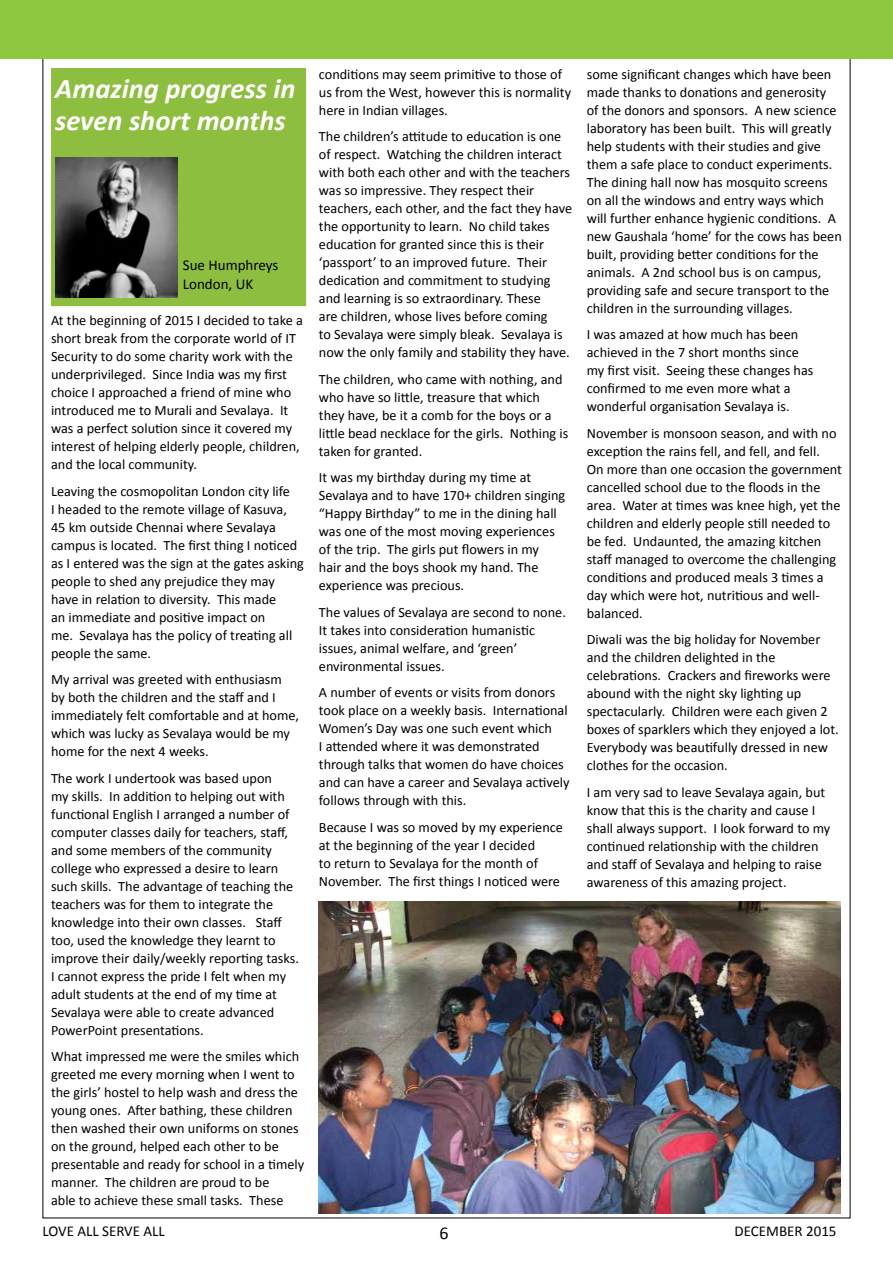
<style>
.page{position:relative;width:893px;height:1263px;background:#fff}
.page>*{position:absolute;margin:0;border:0;box-sizing:border-box;transform-origin:0 0}
.t1{font:italic 700 28.5px/31.5px "Calibri";color:#fff}
.t2{font:18px "Calibri";color:#000}
.t3{font:15px/19px "Calibri";color:#000}
.t4{font:14.25px/18px "Calibri";color:#000}
</style>
<div class="page">
<div style="left:0;top:0;width:893px;height:58px;background:#8dc63f"></div>
<img style="left:319px;top:901px;width:522px;height:312px">
<div style="left:51px;top:68px;width:255px;height:238px;background:#8ebe3f"></div>
<img style="left:55px;top:157px;width:123px;height:141px">
<h1 class="t1" style="left:55px;top:73px;width:242px">Amazing progress in seven short months</h1>
<p class="t3" style="left:183px;top:256px;width:97px">Sue Humphreys<br>London, UK</p>
<p class="t4" style="left:51px;top:312px;width:253px">At the beginning of 2015 I decided to take a short break from the corporate world of IT Security to do some charity work with the underprivileged. Since India was my first choice I approached a friend of mine who introduced me to Murali and Sevalaya. It was a perfect solution since it covered my interest of helping elderly people, children, and the local community.</p>
<p class="t4" style="left:51px;top:482px;width:254px">Leaving the cosmopolitan London city life<br>I headed to the remote village of Kasuva, 45 km outside Chennai where Sevalaya campus is located. The first thing I noticed as I entered was the sign at the gates asking people to shed any prejudice they may have in relation to diversity. This made<br>an immediate and positive impact on<br>me. Sevalaya has the policy of treating all people the same.</p>
<p class="t4" style="left:51px;top:671px;width:250px">My arrival was greeted with enthusiasm by both the children and the staff and I immediately felt comfortable and at home, which was lucky as Sevalaya would be my home for the next 4 weeks.</p>
<p class="t4" style="left:51px;top:769px;width:249px">The work I undertook was based upon<br>my skills. In addition to helping out with functional English I arranged a number of computer classes daily for teachers, staff, and some members of the community college who expressed a desire to learn such skills. The advantage of teaching the teachers was for them to integrate the knowledge into their own classes. Staff too, used the knowledge they learnt to improve their daily/weekly reporting tasks.<br>I cannot express the pride I felt when my adult students at the end of my time at Sevalaya were able to create advanced PowerPoint presentations.</p>
<p class="t4" style="left:51px;top:1048px;width:255px">What impressed me were the smiles which greeted me every morning when I went to the girls’ hostel to help wash and dress the young ones. After bathing, these children then washed their own uniforms on stones on the ground, helped each other to be presentable and ready for school in a timely manner. The children are proud to be<br>able to achieve these small tasks. These</p>
<p class="t4" style="left:319px;top:65px;width:254px">conditions may seem primitive to those of us from the West, however this is normality here in Indian villages.</p>
<p class="t4" style="left:319px;top:127px;width:255px">The children’s attitude to education is one of respect. Watching the children interact with both each other and with the teachers was so impressive. They respect their teachers, each other, and the fact they have the opportunity to learn. No child takes education for granted since this is their ‘passport’ to an improved future. Their dedication and commitment to studying and learning is so extraordinary. These<br>are children, whose lives before coming<br>to Sevalaya were simply bleak. Sevalaya is now the only family and stability they have.</p>
<p class="t4" style="left:319px;top:370px;width:251px">The children, who came with nothing, and who have so little, treasure that which they have, be it a comb for the boys or a little bead necklace for the girls. Nothing is taken for granted.</p>
<p class="t4" style="left:319px;top:468px;width:248px">It was my birthday during my time at Sevalaya and to have 170+ children singing “Happy Birthday” to me in the dining hall was one of the most moving experiences of the trip. The girls put flowers in my<br>hair and the boys shook my hand. The experience was precious.</p>
<p class="t4" style="left:319px;top:603px;width:248px">The values of Sevalaya are second to none.<br>It takes into consideration humanistic issues, animal welfare, and ‘green’ environmental issues.</p>
<p class="t4" style="left:319px;top:683px;width:252px">A number of events or visits from donors took place on a weekly basis. International Women’s Day was one such event which<br>I attended where it was demonstrated through talks that women do have choices and can have a career and Sevalaya actively follows through with this.</p>
<p class="t4" style="left:319px;top:818px;width:246px">Because I was so moved by my experience at the beginning of the year I decided<br>to return to Sevalaya for the month of November. The first things I noticed were</p>
<p class="t4" style="left:587px;top:65px;width:257px">some significant changes which have been made thanks to donations and generosity<br>of the donors and sponsors. A new science laboratory has been built. This will greatly help students with their studies and give them a safe place to conduct experiments.<br>The dining hall now has mosquito screens on all the windows and entry ways which will further enhance hygienic conditions. A new Gaushala ‘home’ for the cows has been built, providing better conditions for the animals. A 2nd school bus is on campus, providing safe and secure transport to the children in the surrounding villages.</p>
<p class="t4" style="left:587px;top:325px;width:228px">I was amazed at how much has been achieved in the 7 short months since my first visit. Seeing these changes has confirmed to me even more what a wonderful organisation Sevalaya is.</p>
<p class="t4" style="left:587px;top:424px;width:257px">November is monsoon season, and with no exception the rains fell, and fell, and fell.<br>On more than one occasion the government cancelled school due to the floods in the area. Water at times was knee high, yet the children and elderly people still needed to be fed. Undaunted, the amazing kitchen staff managed to overcome the challenging conditions and produced meals 3 times a day which were hot, nutritious and well&shy;balanced.</p>
<p class="t4" style="left:587px;top:630px;width:253px">Diwali was the big holiday for November and the children delighted in the celebrations. Crackers and fireworks were abound with the night sky lighting up spectacularly. Children were each given 2 boxes of sparklers which they enjoyed a lot.<br>Everybody was beautifully dressed in new clothes for the occasion.</p>
<p class="t4" style="left:587px;top:783px;width:245px">I am very sad to leave Sevalaya again, but know that this is the charity and cause I shall always support. I look forward to my continued relationship with the children and staff of Sevalaya and helping to raise awareness of this amazing project.</p>
<p class="t3" style="left:43px;top:1221px;width:124px">LOVE ALL SERVE ALL</p>
<p class="t2" style="left:439px;top:1222px;width:11px">6</p>
<p class="t3" style="left:735px;top:1221px;width:103px">DECEMBER 2015</p>
</div>
